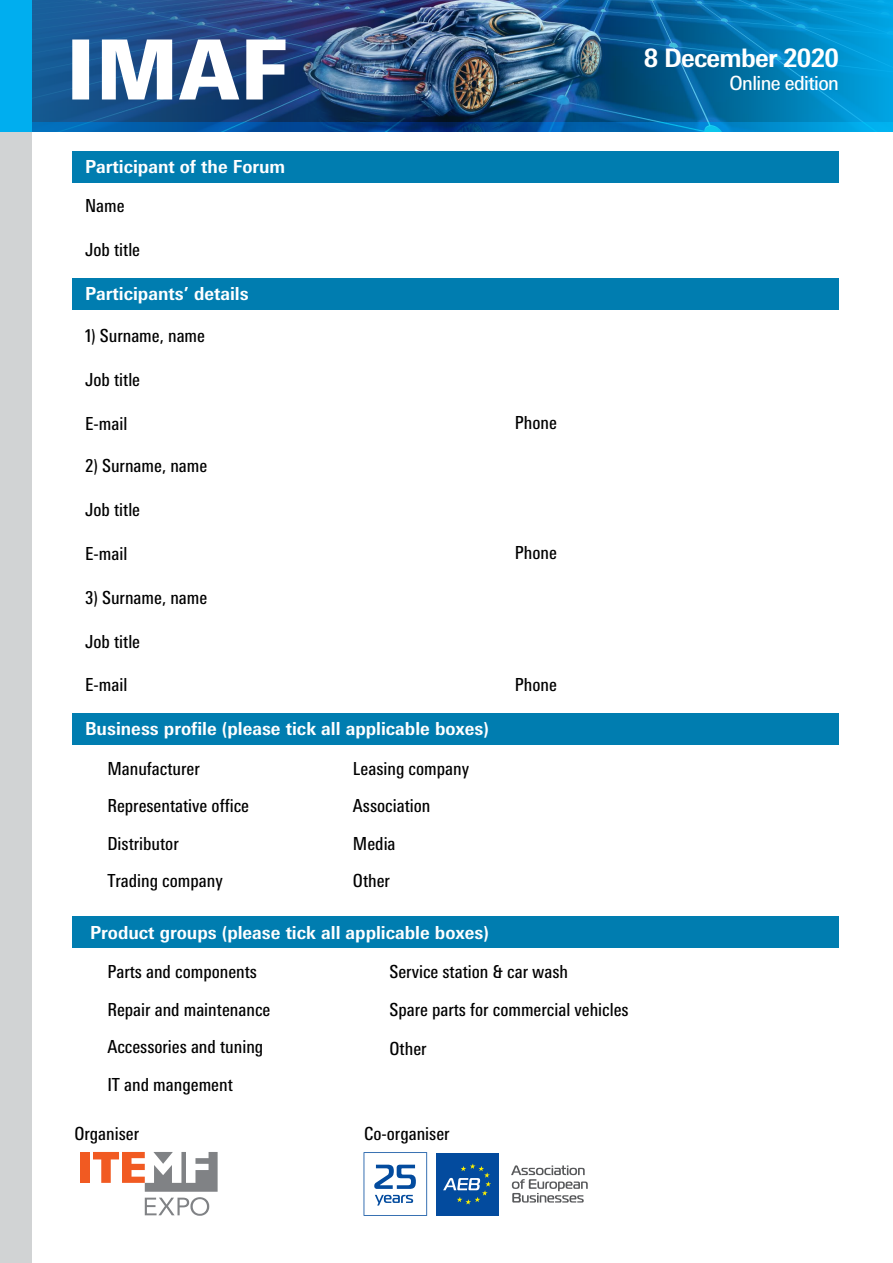
<style>
.page{position:relative;width:893px;height:1263px;background:#fff}
.page>*{position:absolute;margin:0;border:0;box-sizing:border-box;transform-origin:0 0}
.t1{font:700 25.5px "Messe Univers";letter-spacing:-.03em;color:#fff}
.t2{font:19.5px "Messe Univers";letter-spacing:-.03em;color:#fff}
.t3{font:condensed 18px/37.5px "Messe Univers";color:#000}
.t4{font:700 18px "Messe Univers";color:#fff}
</style>
<div class="page">
<div style="left:0;top:0;width:32px;height:1263px;background:#d1d3d4"></div>
<div style="left:72px;top:151px;width:767px;height:31px;background:#007db0"></div>
<div style="left:72px;top:278px;width:767px;height:31px;background:#007db0"></div>
<div style="left:72px;top:713px;width:767px;height:31px;background:#007db0"></div>
<div style="left:72px;top:916px;width:767px;height:32px;background:#007db0"></div>
<img style="left:536px;top:0;width:357px;height:122px">
<img style="left:32px;top:0;width:504px;height:122px">
<div style="left:0;top:0;width:32px;height:132px;background:#00aeef"></div>
<svg style="left:72px;top:40px;width:17px;height:59px"></svg>
<svg style="left:102px;top:40px;width:70px;height:59px"></svg>
<svg style="left:179px;top:40px;width:60px;height:59px"></svg>
<svg style="left:246px;top:40px;width:39px;height:59px"></svg>
<svg style="left:32px;top:122px;width:861px;height:10px;background:#0163ac"></svg>
<div style="left:80px;top:1152px;width:10px;height:31px;background:#f15a22"></div>
<svg style="left:93px;top:1152px;width:125px;height:64px"></svg>
<div style="left:436px;top:1152px;width:62px;height:63px;background:#034b9e"></div>
<svg style="left:443px;top:1163px;width:48px;height:41px"></svg>
<svg style="left:511px;top:1165px;width:77px;height:37px"></svg>
<svg style="left:364px;top:1152px;width:63px;height:64px"></svg>
<h1 class="t1" style="left:644px;top:42px;width:197px">8 December 2020</h1>
<p class="t2" style="left:730px;top:71px;width:111px">Online edition</p>
<p class="t4" style="left:85px;top:156px;width:202px">Participant of the Forum</p>
<p class="t3" style="left:85px;top:187px;width:41px">Name</p>
<p class="t3" style="left:85px;top:231px;width:57px">Job title</p>
<p class="t4" style="left:85px;top:283px;width:165px">Participants’ details</p>
<p class="t3" style="left:85px;top:317px;width:122px">1) Surname, name</p>
<p class="t3" style="left:85px;top:361px;width:57px">Job title</p>
<p class="t3" style="left:85px;top:404px;width:44px">E-mail</p>
<p class="t3" style="left:85px;top:446px;width:124px">2) Surname, name</p>
<p class="t3" style="left:85px;top:490px;width:57px">Job title</p>
<p class="t3" style="left:85px;top:534px;width:44px">E-mail</p>
<p class="t3" style="left:85px;top:578px;width:124px">3) Surname, name</p>
<p class="t3" style="left:85px;top:622px;width:57px">Job title</p>
<p class="t3" style="left:85px;top:666px;width:44px">E-mail</p>
<p class="t4" style="left:85px;top:718px;width:406px">Business profile (please tick all applicable boxes)</p>
<p class="t3" style="left:107px;top:749px;width:94px">Manufacturer</p>
<p class="t3" style="left:353px;top:749px;width:118px">Leasing company</p>
<p class="t3" style="left:107px;top:787px;width:143px">Representative office</p>
<p class="t3" style="left:353px;top:787px;width:79px">Association</p>
<p class="t3" style="left:107px;top:824px;width:73px">Distributor</p>
<p class="t3" style="left:353px;top:824px;width:44px">Media</p>
<p class="t3" style="left:107px;top:862px;width:117px">Trading company</p>
<p class="t3" style="left:353px;top:862px;width:39px">Other</p>
<p class="t4" style="left:90px;top:921px;width:400px">Product groups (please tick all applicable boxes)</p>
<p class="t3" style="left:515px;top:404px;width:44px">Phone</p>
<p class="t3" style="left:515px;top:534px;width:44px">Phone</p>
<p class="t3" style="left:515px;top:666px;width:44px">Phone</p>
<p class="t3" style="left:107px;top:953px;width:151px">Parts and components</p>
<p class="t3" style="left:389px;top:953px;width:180px">Service station &amp; car wash</p>
<p class="t3" style="left:107px;top:990px;width:165px">Repair and maintenance</p>
<p class="t3" style="left:389px;top:990px;width:241px">Spare parts for commercial vehicles</p>
<p class="t3" style="left:107px;top:1028px;width:157px">Accessories and tuning<br>IT and mangement</p>
<p class="t3" style="left:389px;top:1030px;width:39px">Other</p>
<p class="t3" style="left:74px;top:1114px;width:66px">Organiser</p>
<p class="t3" style="left:364px;top:1114px;width:87px">Co-organiser</p>
</div>
